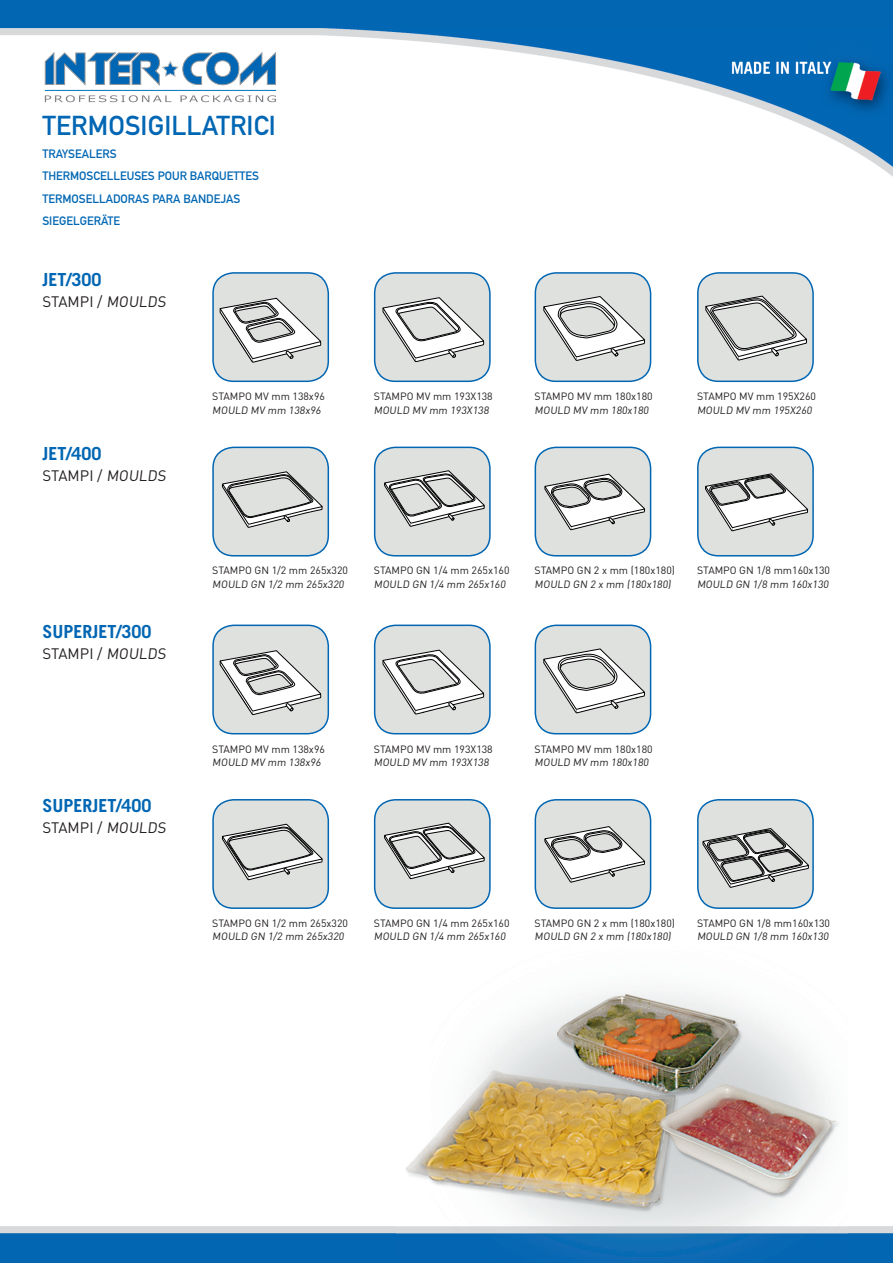
<style>
.page{position:relative;width:893px;height:1263px;background:#fff}
.page>*{position:absolute;margin:0;border:0;box-sizing:border-box;transform-origin:0 0}
.t1{font:27px "DIN Mittelschrift Std";letter-spacing:.005em;color:#0166b3}
.t2{font:700 18px "Trade Gothic";color:#0166b3}
.t3{font:15px "DIN Pro";color:#231f20}
.t4{font:12px/22.5px "DIN Mittelschrift Std";color:#0166b3}
.t5{font:10.5px/13.5px "DIN Pro";color:#231f20}
</style>
<div class="page">
<img style="left:0;top:0;width:893px;height:1263px">
<div style="left:0;top:169px;width:17px;height:883px;background:#fff"></div>
<img style="left:397px;top:918px;width:451px;height:345px">
<svg style="left:45px;top:95px;width:126px;height:7px"></svg>
<svg style="left:180px;top:95px;width:96px;height:7px"></svg>
<svg style="left:45px;top:52px;width:231px;height:35px"></svg>
<hr style="left:45px;top:90px;width:231px;height:1px;background:#0072bc">
<div style="left:213px;top:625px;width:115px;height:109px;background:#dfe1df;border-radius:21px"></div>
<svg style="left:219px;top:650px;width:102px;height:65px"></svg>
<div style="left:212px;top:624px;width:117px;height:110px;border:2px solid #0166b3;border-radius:21px"></div>
<svg style="left:213px;top:800px;width:115px;height:108px"></svg>
<div style="left:212px;top:799px;width:117px;height:110px;border:2px solid #0166b3;border-radius:21px"></div>
<div style="left:375px;top:625px;width:115px;height:109px;background:#dfe1df;border-radius:21px"></div>
<svg style="left:382px;top:650px;width:102px;height:64px"></svg>
<div style="left:374px;top:624px;width:117px;height:110px;border:2px solid #0166b3;border-radius:21px"></div>
<svg style="left:375px;top:800px;width:115px;height:108px"></svg>
<div style="left:374px;top:799px;width:117px;height:110px;border:2px solid #0166b3;border-radius:21px"></div>
<div style="left:535px;top:625px;width:116px;height:109px;background:#dfe1df;border-radius:21px"></div>
<svg style="left:543px;top:649px;width:102px;height:64px"></svg>
<div style="left:535px;top:624px;width:116px;height:110px;border:2px solid #0166b3;border-radius:21px"></div>
<svg style="left:535px;top:800px;width:116px;height:108px"></svg>
<div style="left:535px;top:799px;width:116px;height:110px;border:2px solid #0166b3;border-radius:21px"></div>
<svg style="left:698px;top:800px;width:115px;height:108px"></svg>
<div style="left:697px;top:799px;width:117px;height:110px;border:2px solid #0166b3;border-radius:21px"></div>
<div style="left:213px;top:273px;width:115px;height:108px;background:#dfe1df;border-radius:21px"></div>
<svg style="left:219px;top:298px;width:102px;height:65px"></svg>
<div style="left:212px;top:272px;width:117px;height:110px;border:2px solid #0166b3;border-radius:21px"></div>
<svg style="left:213px;top:447px;width:115px;height:109px"></svg>
<div style="left:212px;top:447px;width:117px;height:109px;border:2px solid #0166b3;border-radius:21px"></div>
<div style="left:375px;top:273px;width:115px;height:108px;background:#dfe1df;border-radius:21px"></div>
<svg style="left:382px;top:298px;width:102px;height:64px"></svg>
<div style="left:374px;top:272px;width:117px;height:110px;border:2px solid #0166b3;border-radius:21px"></div>
<svg style="left:375px;top:447px;width:115px;height:109px"></svg>
<div style="left:374px;top:447px;width:117px;height:109px;border:2px solid #0166b3;border-radius:21px"></div>
<div style="left:535px;top:273px;width:116px;height:108px;background:#dfe1df;border-radius:21px"></div>
<svg style="left:543px;top:297px;width:102px;height:64px"></svg>
<div style="left:535px;top:272px;width:116px;height:110px;border:2px solid #0166b3;border-radius:21px"></div>
<svg style="left:535px;top:447px;width:116px;height:109px"></svg>
<div style="left:535px;top:447px;width:116px;height:109px;border:2px solid #0166b3;border-radius:21px"></div>
<div style="left:698px;top:273px;width:115px;height:108px;background:#dfe1df;border-radius:21px"></div>
<svg style="left:705px;top:296px;width:102px;height:65px"></svg>
<div style="left:697px;top:272px;width:117px;height:110px;border:2px solid #0166b3;border-radius:21px"></div>
<svg style="left:698px;top:447px;width:115px;height:109px"></svg>
<div style="left:697px;top:447px;width:117px;height:109px;border:2px solid #0166b3;border-radius:21px"></div>
<h1 class="t1" style="left:42px;top:110px;width:235px">TERMOSIGILLATRICI</h1>
<p class="t4" style="left:42px;top:142px;width:218px">TRAYSEALERS<br>THERMOSCELLEUSES POUR BARQUETTES<br>TERMOSELLADORAS PARA BANDEJAS<br>SIEGELGERÄTE</p>
<h2 class="t2" style="left:42px;top:269px;width:61px">JET/300</h2>
<h3 class="t3" style="left:42px;top:290px;width:128px">STAMPI / MOULDS</h3>
<h2 class="t2" style="left:42px;top:443px;width:61px">JET/400</h2>
<h3 class="t3" style="left:42px;top:464px;width:128px">STAMPI / MOULDS</h3>
<h2 class="t2" style="left:42px;top:621px;width:111px">SUPERJET/300</h2>
<h3 class="t3" style="left:42px;top:642px;width:128px">STAMPI / MOULDS</h3>
<h2 class="t2" style="left:42px;top:794px;width:111px">SUPERJET/400</h2>
<h3 class="t3" style="left:42px;top:816px;width:128px">STAMPI / MOULDS</h3>
<p class="t5" style="left:212px;top:389px;width:114px">STAMPO MV mm 138x96<br>MOULD MV mm 138x96</p>
<p class="t5" style="left:535px;top:389px;width:120px">STAMPO MV mm 180x180<br>MOULD MV mm 180x180</p>
<p class="t5" style="left:374px;top:389px;width:120px">STAMPO MV mm 193X138<br>MOULD MV mm 193X138</p>
<p class="t5" style="left:697px;top:389px;width:120px">STAMPO MV mm 195X260<br>MOULD MV mm 195X260</p>
<p class="t5" style="left:535px;top:563px;width:142px">STAMPO GN 2 x mm (180x180)<br>MOULD GN 2 x mm (180x180)</p>
<p class="t5" style="left:212px;top:563px;width:137px">STAMPO GN 1/2 mm 265x320<br>MOULD GN 1/2 mm 265x320</p>
<p class="t5" style="left:697px;top:563px;width:135px">STAMPO GN 1/8 mm160x130<br>MOULD GN 1/8 mm 160x130</p>
<p class="t5" style="left:374px;top:563px;width:137px">STAMPO GN 1/4 mm 265x160<br>MOULD GN 1/4 mm 265x160</p>
<p class="t5" style="left:212px;top:741px;width:114px">STAMPO MV mm 138x96<br>MOULD MV mm 138x96</p>
<p class="t5" style="left:535px;top:741px;width:120px">STAMPO MV mm 180x180<br>MOULD MV mm 180x180</p>
<p class="t5" style="left:374px;top:741px;width:120px">STAMPO MV mm 193X138<br>MOULD MV mm 193X138</p>
<p class="t5" style="left:535px;top:915px;width:142px">STAMPO GN 2 x mm (180x180)<br>MOULD GN 2 x mm (180x180)</p>
<p class="t5" style="left:212px;top:915px;width:137px">STAMPO GN 1/2 mm 265x320<br>MOULD GN 1/2 mm 265x320</p>
<p class="t5" style="left:697px;top:915px;width:135px">STAMPO GN 1/8 mm160x130<br>MOULD GN 1/8 mm 160x130</p>
<p class="t5" style="left:374px;top:915px;width:137px">STAMPO GN 1/4 mm 265x160<br>MOULD GN 1/4 mm 265x160</p>
</div>
